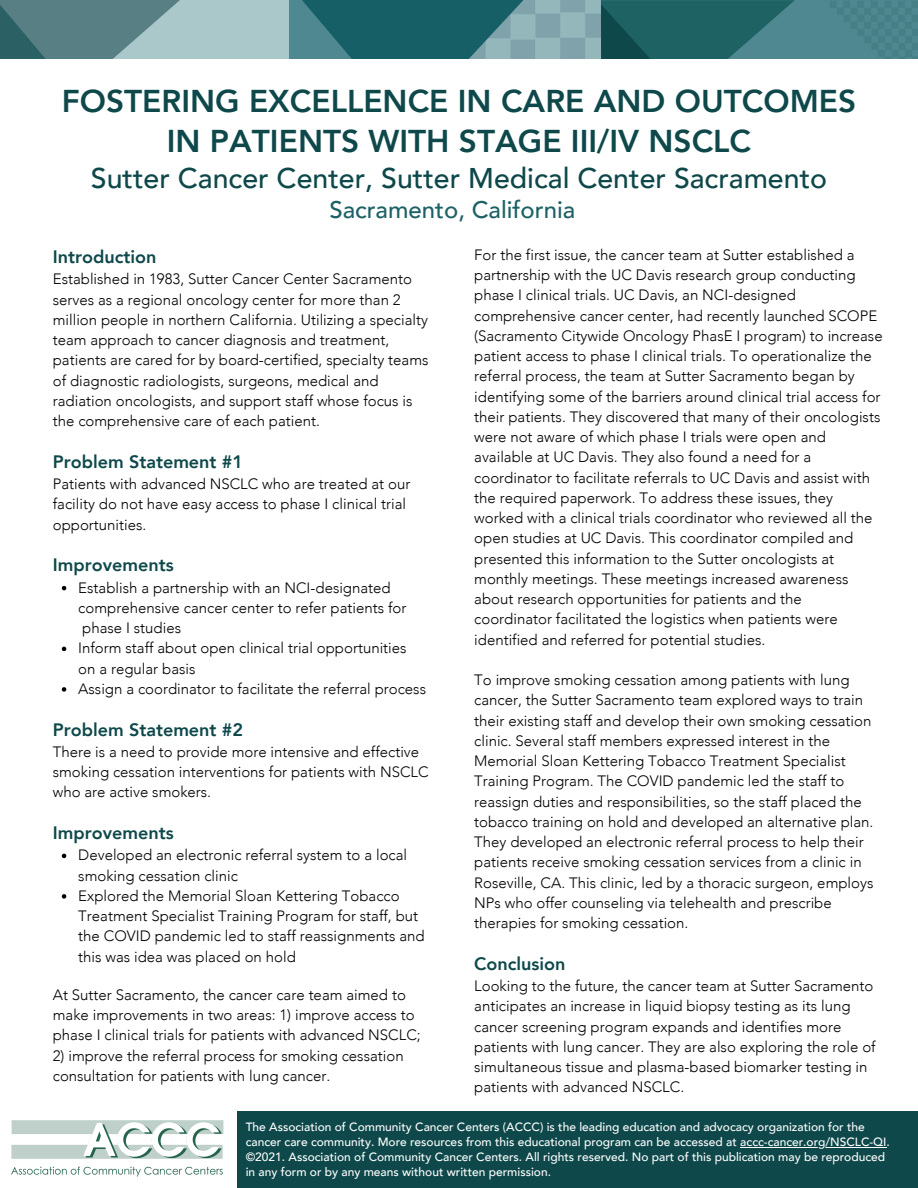
<style>
.page{position:relative;width:918px;height:1188px;background:#fff}
.page>*{position:absolute;margin:0;border:0;box-sizing:border-box;transform-origin:0 0}
.t1{font:800 31.5px "Avenir";color:#0e484a}
.t2{font:500 28.5px "Avenir";color:#0e484a}
.t3{font:500 24px "Avenir";color:#1c6165}
.t4{font:800 18px "Avenir";color:#0e484a}
.t5{font:300 15px/20.2px "Avenir";color:#000}
.t6{font:500 12px "Avenir";color:#fff}
</style>
<div class="page">
<img style="left:0;top:0;width:918px;height:59px">
<svg style="left:62px;top:586px;width:4px;height:4px"></svg>
<svg style="left:62px;top:647px;width:4px;height:4px"></svg>
<svg style="left:62px;top:687px;width:4px;height:5px"></svg>
<svg style="left:62px;top:854px;width:4px;height:4px"></svg>
<svg style="left:62px;top:894px;width:4px;height:5px"></svg>
<img style="left:11px;top:1120px;width:213px;height:57px">
<div style="left:237px;top:1112px;width:681px;height:76px;background:#0e484a"></div>
<hr style="left:740px;top:1147px;width:147px;height:1px;background:#fff">
<p class="t1" style="left:62px;top:81px;width:796px">FOSTERING EXCELLENCE IN CARE AND OUTCOMES</p>
<p class="t1" style="left:167px;top:120px;width:586px">IN PATIENTS WITH STAGE III/IV NSCLC</p>
<p class="t2" style="left:91px;top:159px;width:738px">Sutter Cancer Center, Sutter Medical Center Sacramento</p>
<p class="t3" style="left:329px;top:194px;width:247px">Sacramento, California</p>
<p class="t5" style="left:474px;top:245px;width:410px">For the first issue, the cancer team at Sutter established a partnership with the UC Davis research group conducting phase I clinical trials. UC Davis, an NCI-designed comprehensive cancer center, had recently launched SCOPE (Sacramento Citywide Oncology PhasE I program) to increase patient access to phase I clinical trials. To operationalize the referral process, the team at Sutter Sacramento began by identifying some of the barriers around clinical trial access for their patients. They discovered that many of their oncologists were not aware of which phase I trials were open and available at UC Davis. They also found a need for a coordinator to facilitate referrals to UC Davis and assist with the required paperwork. To address these issues, they worked with a clinical trials coordinator who reviewed all the open studies at UC Davis. This coordinator compiled and presented this information to the Sutter oncologists at monthly meetings. These meetings increased awareness about research opportunities for patients and the coordinator facilitated the logistics when patients were identified and referred for potential studies.</p>
<p class="t5" style="left:474px;top:670px;width:401px">To improve smoking cessation among patients with lung cancer, the Sutter Sacramento team explored ways to train their existing staff and develop their own smoking cessation clinic. Several staff members expressed interest in the Memorial Sloan Kettering Tobacco Treatment Specialist Training Program. The COVID pandemic led the staff to reassign duties and responsibilities, so the staff placed the tobacco training on hold and developed an alternative plan.<br>They developed an electronic referral process to help their patients receive smoking cessation services from a clinic in Roseville, CA. This clinic, led by a thoracic surgeon, employs NPs who offer counseling via telehealth and prescribe therapies for smoking cessation.</p>
<p class="t4" style="left:474px;top:952px;width:93px">Conclusion</p>
<p class="t5" style="left:474px;top:976px;width:403px">Looking to the future, the cancer team at Sutter Sacramento anticipates an increase in liquid biopsy testing as its lung cancer screening program expands and identifies more patients with lung cancer. They are also exploring the role of simultaneous tissue and plasma-based biomarker testing in patients with advanced NSCLC.</p>
<p class="t6" style="left:246px;top:1119px;width:621px">The Association of Community Cancer Centers (ACCC) is the leading education and advocacy organization for the</p>
<p class="t6" style="left:246px;top:1134px;width:646px">cancer care community. More resources from this educational program can be accessed at accc-cancer.org/NSCLC-QI.</p>
<p class="t6" style="left:246px;top:1149px;width:641px">©2021. Association of Community Cancer Centers. All rights reserved. No part of this publication may be reproduced</p>
<p class="t6" style="left:246px;top:1164px;width:307px">in any form or by any means without written permission.</p>
<p class="t4" style="left:53px;top:245px;width:105px">Introduction</p>
<p class="t5" style="left:53px;top:270px;width:377px">Established in 1983, Sutter Cancer Center Sacramento serves as a regional oncology center for more than 2 million people in northern California. Utilizing a specialty team approach to cancer diagnosis and treatment, patients are cared for by board-certified, specialty teams of diagnostic radiologists, surgeons, medical and radiation oncologists, and support staff whose focus is the comprehensive care of each patient.</p>
<p class="t4" style="left:53px;top:450px;width:192px">Problem Statement #1</p>
<p class="t5" style="left:53px;top:474px;width:359px">Patients with advanced NSCLC who are treated at our facility do not have easy access to phase I clinical trial opportunities.</p>
<p class="t4" style="left:53px;top:553px;width:122px">Improvements</p>
<p class="t5" style="left:78px;top:578px;width:330px">Establish a partnership with an NCI-designated comprehensive cancer center to refer patients for phase I studies</p>
<p class="t5" style="left:78px;top:639px;width:330px">Inform staff about open clinical trial opportunities on a regular basis</p>
<p class="t5" style="left:78px;top:679px;width:349px">Assign a coordinator to facilitate the referral process</p>
<p class="t4" style="left:53px;top:718px;width:192px">Problem Statement #2</p>
<p class="t5" style="left:53px;top:742px;width:377px">There is a need to provide more intensive and effective smoking cessation interventions for patients with NSCLC who are active smokers.</p>
<p class="t4" style="left:53px;top:821px;width:122px">Improvements</p>
<p class="t5" style="left:78px;top:846px;width:330px">Developed an electronic referral system to a local smoking cessation clinic</p>
<p class="t5" style="left:78px;top:886px;width:348px">Explored the Memorial Sloan Kettering Tobacco Treatment Specialist Training Program for staff, but the COVID pandemic led to staff reassignments and this was idea was placed on hold</p>
<p class="t5" style="left:53px;top:985px;width:370px">At Sutter Sacramento, the cancer care team aimed to make improvements in two areas: 1) improve access to phase I clinical trials for patients with advanced NSCLC;</p>
<p class="t5" style="left:53px;top:1046px;width:352px">2) improve the referral process for smoking cessation consultation for patients with lung cancer.</p>
</div>
